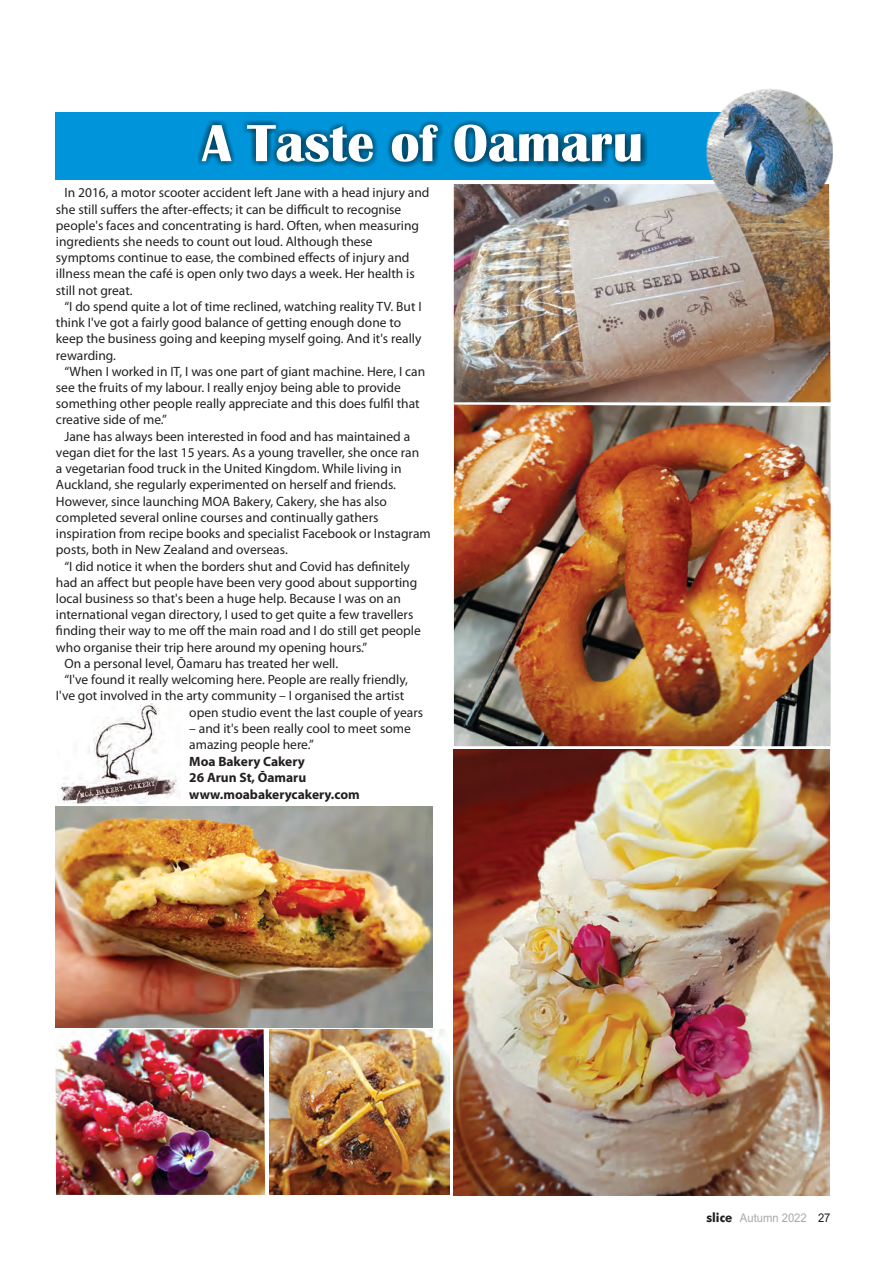
<style>
.page{position:relative;width:893px;height:1263px;background:#fff}
.page>*{position:absolute;margin:0;border:0;box-sizing:border-box;transform-origin:0 0}
.t1{font:700 54px "Britannic";color:#fff}
.t2{font:13.5px "Myriad Pro";color:#231f20}
.t3{font:700 13.5px/16.6px "Myriad Pro";color:#231f20}
.t4{font:12px "Arial";color:#a7a9ac;scale:.94 1}
.s1{font-weight:400}
.s2{font-family:"Futura BT";font-weight:700;font-size:12.75px;color:#231f20}
.s3{color:#231f20}
</style>
<div class="page">
<img style="left:57px;top:701px;width:120px;height:102px">
<img style="left:56px;top:806px;width:377px;height:222px">
<img style="left:270px;top:1029px;width:179px;height:166px">
<img style="left:453px;top:749px;width:377px;height:446px">
<img style="left:454px;top:402px;width:377px;height:344px">
<img style="left:454px;top:184px;width:377px;height:218px">
<img style="left:55px;top:1029px;width:210px;height:166px">
<div style="left:55px;top:112px;width:757px;height:68px;background:#0095da"></div>
<svg style="left:197px;top:120px;width:486px;height:68px"></svg>
<img style="left:706px;top:89px;width:126px;height:127px">
<p class="t1" style="left:202px;top:125px;width:443px">A Taste of Oamaru</p>
<p class="t2" style="left:64px;top:187px;width:367px">In 2016, a motor scooter accident left Jane with a head injury and</p>
<p class="t2" style="left:56px;top:203px;width:347px">she still suffers the after-effects; it can be difficult to recognise</p>
<p class="t2" style="left:56px;top:220px;width:365px">people's faces and concentrating is hard. Often, when measuring</p>
<p class="t2" style="left:56px;top:236px;width:318px">ingredients she needs to count out loud. Although these</p>
<p class="t2" style="left:56px;top:252px;width:355px">symptoms continue to ease, the combined effects of injury and</p>
<p class="t2" style="left:56px;top:268px;width:360px">illness mean the café is open only two days a week. Her health is</p>
<p class="t2" style="left:56px;top:284px;width:78px">still not great.</p>
<p class="t2" style="left:64px;top:301px;width:359px">“I do spend quite a lot of time reclined, watching reality TV. But I</p>
<p class="t2" style="left:56px;top:317px;width:347px">think I've got a fairly good balance of getting enough done to</p>
<p class="t2" style="left:56px;top:333px;width:367px">keep the business going and keeping myself going. And it's really</p>
<p class="t2" style="left:56px;top:349px;width:62px">rewarding.</p>
<p class="t2" style="left:64px;top:366px;width:362px">“When I worked in IT, I was one part of giant machine. Here, I can</p>
<p class="t2" style="left:56px;top:382px;width:346px">see the fruits of my labour. I really enjoy being able to provide</p>
<p class="t2" style="left:56px;top:398px;width:365px">something other people really appreciate and this does fulfil that</p>
<p class="t2" style="left:56px;top:414px;width:113px">creative side of me.”</p>
<p class="t2" style="left:64px;top:431px;width:347px">Jane has always been interested in food and has maintained a</p>
<p class="t2" style="left:56px;top:447px;width:365px">vegan diet for the last 15 years. As a young traveller, she once ran</p>
<p class="t2" style="left:56px;top:463px;width:347px">a vegetarian food truck in the United Kingdom. While living in</p>
<p class="t2" style="left:56px;top:479px;width:342px">Auckland, she regularly experimented on herself and friends.</p>
<p class="t2" style="left:56px;top:495px;width:332px">However, since launching MOA Bakery, Cakery, she has also</p>
<p class="t2" style="left:56px;top:512px;width:324px">completed several online courses and continually gathers</p>
<p class="t2" style="left:56px;top:528px;width:376px">inspiration from recipe books and specialist Facebook or Instagram</p>
<p class="t2" style="left:56px;top:544px;width:233px">posts, both in New Zealand and overseas.</p>
<p class="t2" style="left:64px;top:560px;width:347px">“I did notice it when the borders shut and Covid has definitely</p>
<p class="t2" style="left:56px;top:577px;width:363px">had an affect but people have been very good about supporting</p>
<p class="t2" style="left:56px;top:593px;width:346px">local business so that's been a huge help. Because I was on an</p>
<p class="t2" style="left:56px;top:609px;width:359px">international vegan directory, I used to get quite a few travellers</p>
<p class="t2" style="left:56px;top:625px;width:366px">finding their way to me off the main road and I do still get people</p>
<p class="t2" style="left:56px;top:641px;width:313px">who organise their trip here around my opening hours.”</p>
<p class="t2" style="left:64px;top:658px;width:275px">On a personal level, Ōamaru has treated her well.</p>
<p class="t2" style="left:64px;top:674px;width:345px">“I've found it really welcoming here. People are really friendly,</p>
<p class="t2" style="left:56px;top:690px;width:350px">I've got involved in the arty community – I organised the artist</p>
<p class="t2" style="left:189px;top:706px;width:235px">open studio event the last couple of years</p>
<p class="t3" style="left:189px;top:721px;width:223px"><span class="s1">– and it's been really cool to meet some amazing people here.”<br></span>Moa Bakery Cakery<br>26 Arun St, Ōamaru www.moabakerycakery.com</p>
<p class="t4" style="left:706px;top:1213px;width:133px"><span class="s2">slice</span> Autumn 2022 <span class="s3">27</span></p>
</div>
